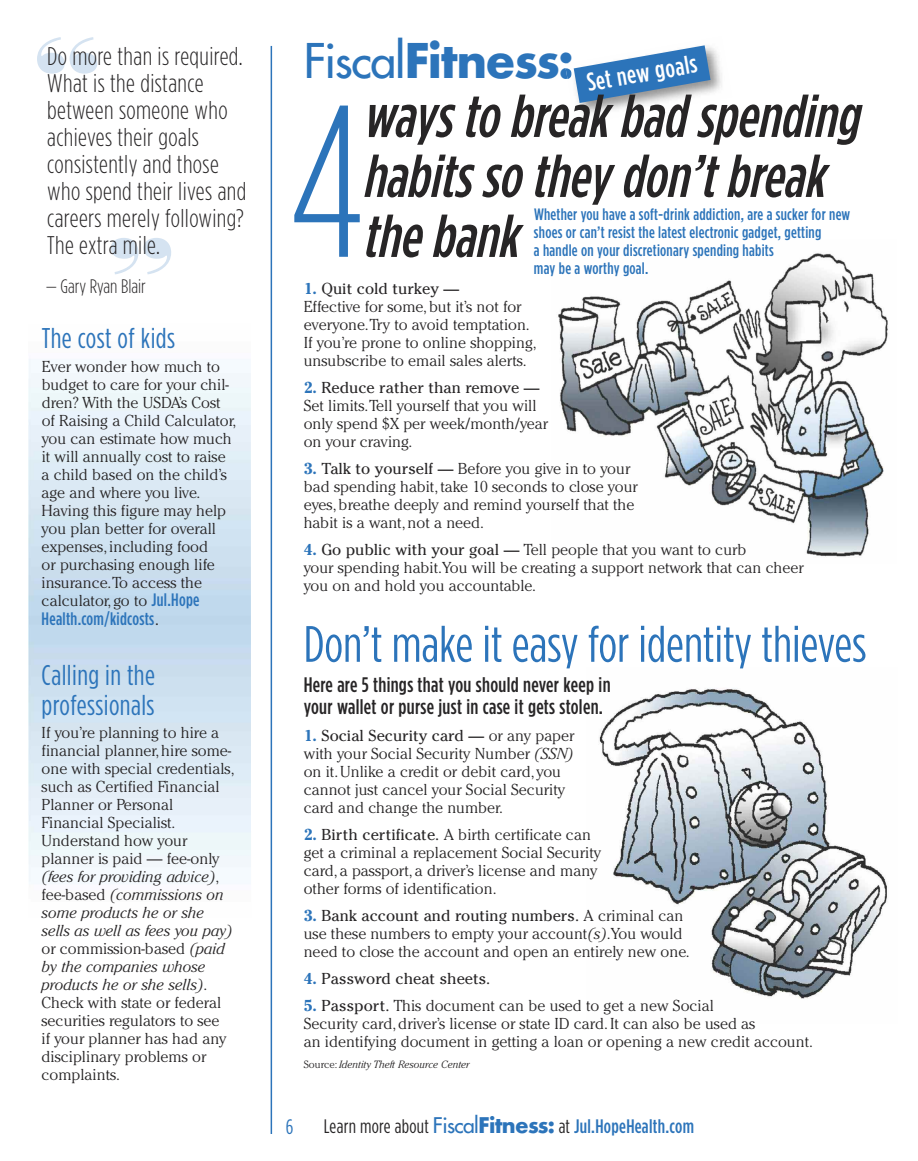
<style>
.page{position:relative;width:918px;height:1161px;background:#fff}
.page>*{position:absolute;margin:0;border:0;box-sizing:border-box;transform-origin:0 0}
.t1{font:300 214.5px "Gotham Condensed";color:#2c74ba}
.t2{font:90px "Bodoni Poster";color:#d5e3f1}
.t3{font:italic 500 60px/60px "Gotham Condensed";color:#272526}
.t4{font:51px "Gotham Condensed";color:#2c74ba}
.t5{font:700 46.5px "Futura";letter-spacing:-.035em;color:#2c74ba}
.t6{font:28.5px/30px "Gotham Condensed";letter-spacing:.015em;color:#2c74ba}
.t7{font:300 25.5px/27px "Gotham Condensed";letter-spacing:.015em;color:#272526}
.t8{font:500 25.5px "Gotham Condensed";color:#fff}
.t9{font:500 21px/22.5px "Gotham Condensed";letter-spacing:.015em;color:#272526}
.t10{font:21px "Gotham Condensed";color:#2c74ba}
.t11{font:500 19.5px "Gotham Condensed";letter-spacing:.015em;color:#2c74ba}
.t12{font:300 19.5px "Gotham Condensed";color:#272526}
.t13{font:500 18px "Gotham Condensed";letter-spacing:.015em;color:#2c74ba}
.t14{font:500 16.5px/18px "Gotham Condensed";letter-spacing:.015em;color:#2c74ba}
.t15{font:300 15.75px/18px "Cheltenham";color:#272526}
.t16{font:15.75px "Cheltenham";color:#272526}
.t17{font:italic 300 10.5px "Cheltenham";color:#272526}
.s1{font-family:"Gotham Condensed";font-weight:500;font-size:18px;color:#2c74ba}
.s2{font-family:"Cheltenham";font-weight:300;color:#272526}
.s3{font-style:italic}
.s4{font-weight:400}
.s5{font-weight:700;color:#2c74ba}
.s6{font-style:normal}
.s7{font-weight:400;color:#272526}
.s8{font-family:"Futura";font-weight:400;font-size:21px}
.s9{font-family:"Futura";font-weight:700;font-size:21px}
</style>
<div class="page">
<img style="left:558px;top:253px;width:330px;height:304px">
<img style="left:599px;top:688px;width:288px;height:311px">
<hr style="left:271px;top:46px;width:1px;height:1088px;background:#2c74ba">
<img style="left:573px;top:47px;width:149px;height:67px">
<img style="left:565px;top:63px;width:7px;height:16px">
<svg style="left:574px;top:45px;width:137px;height:58px"></svg>
<h2 class="t2" style="left:35px;top:17px;width:66px">“</h2>
<h3 class="t7" style="left:47px;top:44px;width:201px">Do more than is required.<br>What is the distance between someone who achieves their goals consistently and those who spend their lives and careers merely following?<br>The extra mile.</h3>
<p class="t12" style="left:46px;top:280px;width:102px">— Gary Ryan Blair</p>
<h2 class="t2" style="left:108px;top:218px;width:66px">”</h2>
<h3 class="t6" style="left:42px;top:325px;width:135px">The cost of kids</h3>
<p class="t15" style="left:42px;top:359px;width:196px">Ever wonder how much to budget to care for your chil&shy;dren? With the USDA’s Cost of Raising a Child Calculator, you can estimate how much it will annually cost to raise a child based on the child’s age and where you live.<br>Having this figure may help you plan better for overall expenses,including food<br>or purchasing enough life insurance.To access the calculator, go to <span class="s1">Jul.Hope</span></p>
<p class="t13" style="left:42px;top:613px;width:119px">Health.com/kidcosts<span class="s2">.</span></p>
<h3 class="t6" style="left:42px;top:662px;width:115px">Calling in the professionals</h3>
<p class="t15" style="left:42px;top:725px;width:195px">If you’re planning to hire a financial planner,hire some&shy;one with special credentials, such as Certified Financial<br>Planner or Personal<br>Financial Specialist.<br>Understand how your planner is paid — fee-only <span class="s3">(fees for providing advice)</span>, fee-based <span class="s3">(commissions on some products he or she sells as well as fees you pay) </span>or commission-based <span class="s3">(paid by the companies whose products he or she sells)</span>.<br>Check with state or federal securities regulators to see<br>if your planner has had any disciplinary problems or complaints.</p>
<h3 class="t5" style="left:304px;top:27px;width:272px"><span class="s4">Fiscal</span>Fitness:</h3>
<h3 class="t8" style="left:586px;top:74px;width:112px;rotate:-10deg">Set new goals</h3>
<h1 class="t1" style="left:290px;top:107px;width:75px">4</h1>
<h3 class="t3" style="left:362px;top:90px;width:508px">ways to break bad spending habits so they don’t break the bank</h3>
<p class="t14" style="left:534px;top:206px;width:318px">Whether you have a soft-drink addiction, are a sucker for new shoes or can’t resist the latest electronic gadget, getting<br>a handle on your discretionary spending habits<br>may be a worthy goal.</p>
<p class="t15" style="left:304px;top:281px;width:234px"><span class="s5">1.</span> <span class="s4">Quit cold turkey —<br></span>Effective for some,but it’s not for everyone.Try to avoid temptation.<br>If you’re prone to online shopping, unsubscribe to email sales alerts.</p>
<p class="t15" style="left:304px;top:380px;width:246px"><span class="s5">2.</span> <span class="s4">Reduce rather than remove —<br></span>Set limits.Tell yourself that you will only spend $X per week/month/year on your craving.</p>
<p class="t15" style="left:304px;top:461px;width:336px"><span class="s5">3.</span> <span class="s4">Talk to yourself —</span> Before you give in to your bad spending habit,take 10 seconds to close your eyes,breathe deeply and remind yourself that the habit is a want,not a need.</p>
<p class="t15" style="left:304px;top:542px;width:501px"><span class="s5">4.</span> <span class="s4">Go public with your goal —</span> Tell people that you want to curb<br>your spending habit.You will be creating a support network that can cheer you on and hold you accountable.</p>
<h3 class="t4" style="left:304px;top:626px;width:564px">Don’t make it easy for identity thieves</h3>
<h3 class="t9" style="left:304px;top:675px;width:308px">Here are 5 things that you should never keep in your wallet or purse just in case it gets stolen.</h3>
<p class="t15" style="left:304px;top:728px;width:272px"><span class="s5">1.</span> <span class="s4">Social Security card —</span> or any paper with your Social Security Number <span class="s3">(SSN) </span>on it.Unlike a credit or debit card, you cannot just cancel your Social Security card and change the number.</p>
<p class="t15" style="left:304px;top:827px;width:299px"><span class="s5">2.</span> <span class="s4">Birth certificate.</span> A birth certificate can get a criminal a replacement Social Security card, a passport, a driver’s license and many other forms of identification.</p>
<p class="t15" style="left:304px;top:908px;width:388px"><span class="s5">3.</span> <span class="s4">Bank account and routing numbers.</span> A criminal can use these numbers to empty your account<span class="s3">(s)</span>.You would need to close the account and open an entirely new one.</p>
<p class="t16" style="left:304px;top:969px;width:188px"><span class="s5">4.</span> Password cheat sheets.</p>
<p class="t15" style="left:304px;top:998px;width:511px"><span class="s5">5.</span> <span class="s4">Passport.</span> This document can be used to get a new Social<br>Security card,driver’s license or state ID card.It can also be used as<br>an identifying document in getting a loan or opening a new credit account.</p>
<p class="t17" style="left:304px;top:1060px;width:167px"><span class="s6">Source:</span> Identity Theft Resource Center</p>
<h3 class="t10" style="left:286px;top:1119px;width:9px">6</h3>
<p class="t11" style="left:324px;top:1120px;width:372px"><span class="s7">Learn more about</span> <span class="s8">Fiscal</span><span class="s9">Fitness:</span> <span class="s7">at</span> Jul.HopeHealth.com</p>
</div>
